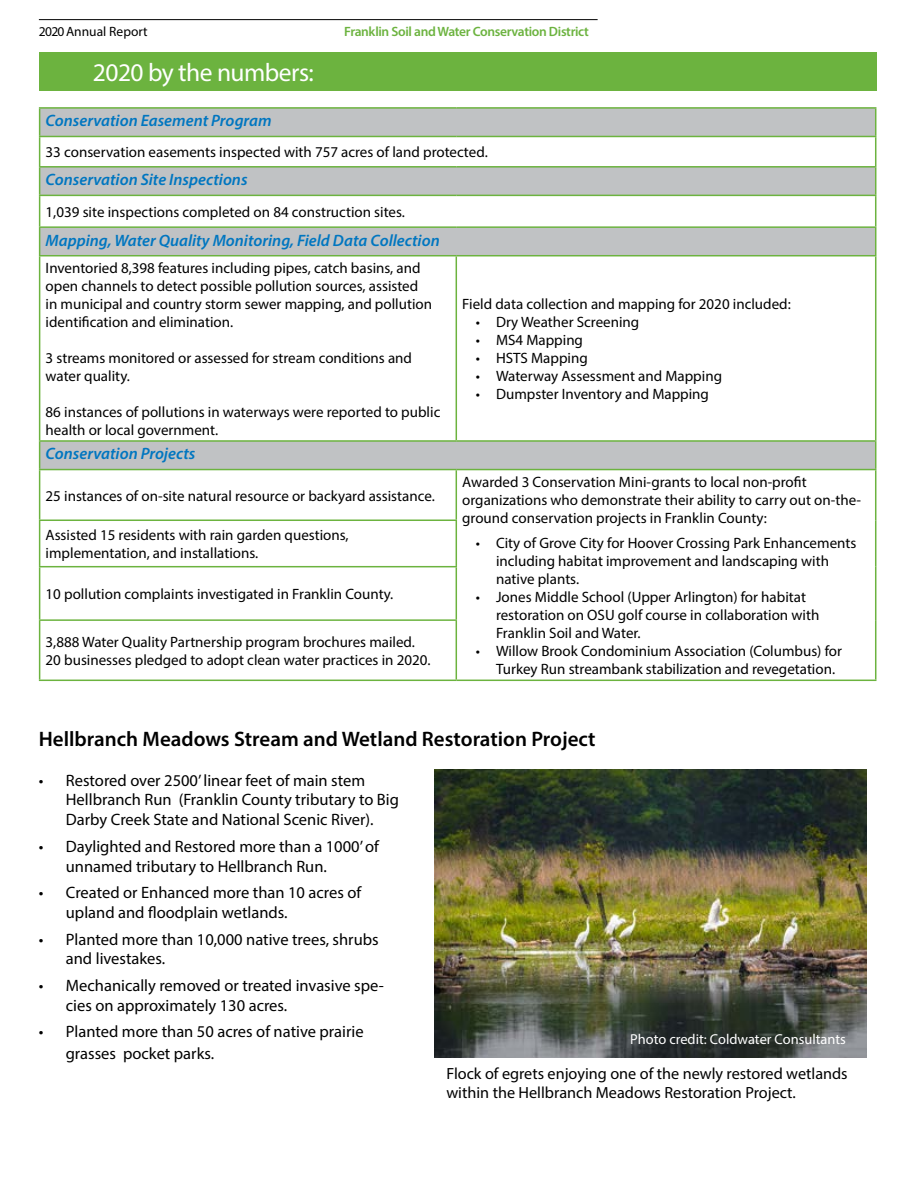
<style>
.page{position:relative;width:918px;height:1188px;background:#fff}
.page>*{position:absolute;margin:0;border:0;box-sizing:border-box;transform-origin:0 0}
.t1{font:25.5px "Myriad Pro";letter-spacing:-.02em;color:#fff}
.t2{font:600 21px "Myriad Pro";color:#000}
.t3{font:16.5px/19.8px "Myriad Pro";color:#000}
.t4{font:italic 600 16.5px "Myriad Pro";color:#0076c0}
.t5{font:16.2px/19.5px "Myriad Pro";color:#000}
.t6{font:15px/18px "Myriad Pro";color:#000}
.t7{font:14.4px "Myriad Pro";color:#fff}
.t8{font:600 13.5px "Myriad Pro";letter-spacing:-.025em;color:#6cb33f}
.t9{font:13.5px "Myriad Pro";color:#000}
</style>
<div class="page">
<div style="left:39px;top:52px;width:837px;height:39px;background:#6cb33f"></div>
<svg style="left:40px;top:109px;width:835px;height:360px"></svg>
<hr style="left:39px;top:107px;width:417px;height:2px;background:#6cb33f">
<hr style="left:456px;top:107px;width:420px;height:2px;background:#6cb33f">
<hr style="left:39px;top:136px;width:417px;height:1px;background:#6cb33f">
<hr style="left:456px;top:136px;width:420px;height:1px;background:#6cb33f">
<svg style="left:39px;top:109px;width:1px;height:86px"></svg>
<hr style="left:39px;top:166px;width:417px;height:2px;background:#6cb33f">
<hr style="left:456px;top:166px;width:420px;height:2px;background:#6cb33f">
<svg style="left:875px;top:109px;width:1px;height:86px"></svg>
<hr style="left:39px;top:196px;width:1px;height:30px;background:#6cb33f">
<hr style="left:39px;top:195px;width:417px;height:1px;background:#6cb33f">
<hr style="left:456px;top:195px;width:420px;height:1px;background:#6cb33f">
<hr style="left:875px;top:196px;width:1px;height:30px;background:#6cb33f">
<hr style="left:39px;top:226px;width:417px;height:2px;background:#6cb33f">
<hr style="left:456px;top:226px;width:420px;height:2px;background:#6cb33f">
<svg style="left:39px;top:228px;width:1px;height:27px"></svg>
<svg style="left:875px;top:228px;width:1px;height:27px"></svg>
<hr style="left:39px;top:256px;width:1px;height:184px;background:#6cb33f">
<hr style="left:39px;top:255px;width:417px;height:1px;background:#6cb33f">
<hr style="left:456px;top:255px;width:420px;height:1px;background:#6cb33f">
<hr style="left:456px;top:256px;width:1px;height:184px;background:#6cb33f">
<hr style="left:875px;top:256px;width:1px;height:184px;background:#6cb33f">
<svg style="left:39px;top:442px;width:1px;height:27px"></svg>
<hr style="left:39px;top:440px;width:417px;height:2px;background:#6cb33f">
<hr style="left:456px;top:440px;width:420px;height:2px;background:#6cb33f">
<svg style="left:875px;top:442px;width:1px;height:27px"></svg>
<hr style="left:39px;top:470px;width:1px;height:50px;background:#6cb33f">
<hr style="left:39px;top:521px;width:1px;height:45px;background:#6cb33f">
<hr style="left:39px;top:567px;width:1px;height:52px;background:#6cb33f">
<hr style="left:39px;top:621px;width:1px;height:59px;background:#6cb33f">
<hr style="left:456px;top:470px;width:1px;height:50px;background:#6cb33f">
<hr style="left:875px;top:470px;width:1px;height:50px;background:#6cb33f">
<hr style="left:456px;top:521px;width:1px;height:45px;background:#6cb33f">
<hr style="left:875px;top:520px;width:1px;height:47px;background:#6cb33f">
<hr style="left:456px;top:567px;width:1px;height:52px;background:#6cb33f">
<hr style="left:875px;top:567px;width:1px;height:53px;background:#6cb33f">
<hr style="left:456px;top:621px;width:1px;height:59px;background:#6cb33f">
<hr style="left:875px;top:620px;width:1px;height:60px;background:#6cb33f">
<hr style="left:39px;top:469px;width:417px;height:1px;background:#6cb33f">
<hr style="left:456px;top:469px;width:420px;height:1px;background:#6cb33f">
<hr style="left:39px;top:520px;width:418px;height:1px;background:#6cb33f">
<hr style="left:39px;top:566px;width:418px;height:1px;background:#6cb33f">
<hr style="left:39px;top:619px;width:418px;height:2px;background:#6cb33f">
<hr style="left:39px;top:680px;width:417px;height:1px;background:#6cb33f">
<hr style="left:456px;top:680px;width:420px;height:1px;background:#6cb33f">
<img style="left:434px;top:770px;width:432px;height:288px">
<hr style="left:39px;top:19px;width:559px;height:1px;background:#000">
<p class="t9" style="left:39px;top:23px;width:110px">2020 Annual Report</p>
<p class="t8" style="left:344px;top:23px;width:246px">Franklin Soil and Water Conservation District</p>
<h1 class="t1" style="left:93px;top:57px;width:223px">2020 by the numbers:</h1>
<p class="t4" style="left:46px;top:110px;width:228px">Conservation Easement Program</p>
<p class="t6" style="left:46px;top:143px;width:444px">33 conservation easements inspected with 757 acres of land protected.</p>
<p class="t4" style="left:46px;top:169px;width:203px">Conservation Site Inspections</p>
<p class="t6" style="left:46px;top:203px;width:361px">1,039 site inspections completed on 84 construction sites.</p>
<p class="t4" style="left:46px;top:230px;width:396px">Mapping, Water Quality Monitoring, Field Data Collection</p>
<p class="t6" style="left:46px;top:259px;width:388px">Inventoried 8,398 features including pipes, catch basins, and open channels to detect possible pollution sources, assisted in municipal and country storm sewer mapping, and pollution identification and elimination.</p>
<p class="t6" style="left:46px;top:349px;width:368px">3 streams monitored or assessed for stream conditions and water quality.</p>
<p class="t6" style="left:46px;top:403px;width:396px">86 instances of pollutions in waterways were reported to public health or local government.</p>
<p class="t6" style="left:462px;top:295px;width:330px">Field data collection and mapping for 2020 included:</p>
<p class="t6" style="left:476px;top:313px;width:165px">• Dry Weather Screening</p>
<p class="t6" style="left:476px;top:331px;width:109px">• MS4 Mapping</p>
<p class="t6" style="left:476px;top:349px;width:114px">• HSTS Mapping</p>
<p class="t6" style="left:476px;top:367px;width:248px">• Waterway Assessment and Mapping</p>
<p class="t6" style="left:476px;top:385px;width:235px">• Dumpster Inventory and Mapping</p>
<p class="t4" style="left:46px;top:443px;width:151px">Conservation Projects</p>
<p class="t6" style="left:46px;top:486px;width:391px">25 instances of on-site natural resource or backyard assistance.</p>
<p class="t6" style="left:46px;top:526px;width:305px">Assisted 15 residents with rain garden questions, implementation, and installations.</p>
<p class="t6" style="left:46px;top:585px;width:349px">10 pollution complaints investigated in Franklin County.</p>
<p class="t6" style="left:46px;top:633px;width:386px">3,888 Water Quality Partnership program brochures mailed.<br>20 businesses pledged to adopt clean water practices in 2020.</p>
<p class="t6" style="left:462px;top:473px;width:400px">Awarded 3 Conservation Mini-grants to local non-profit organizations who demonstrate their ability to carry out on-the&shy;ground conservation projects in Franklin County:</p>
<p class="t6" style="left:496px;top:534px;width:362px;text-indent:-20px">• City of Grove City for Hoover Crossing Park Enhancements including habitat improvement and landscaping with native plants.</p>
<p class="t6" style="left:496px;top:588px;width:325px;text-indent:-20px">• Jones Middle School (Upper Arlington) for habitat restoration on OSU golf course in collaboration with<br>Franklin Soil and Water.</p>
<p class="t6" style="left:496px;top:642px;width:348px;text-indent:-20px">• Willow Brook Condominium Association (Columbus) for<br>Turkey Run streambank stabilization and revegetation.</p>
<h2 class="t2" style="left:39px;top:725px;width:558px">Hellbranch Meadows Stream and Wetland Restoration Project</h2>
<p class="t3" style="left:66px;top:770px;width:335px;text-indent:-27px">• Restored over 2500’ linear feet of main stem<br>Hellbranch Run (Franklin County tributary to Big<br>Darby Creek State and National Scenic River).</p>
<p class="t3" style="left:66px;top:836px;width:315px;text-indent:-27px">• Daylighted and Restored more than a 1000’ of unnamed tributary to Hellbranch Run.</p>
<p class="t3" style="left:66px;top:882px;width:297px;text-indent:-27px">• Created or Enhanced more than 10 acres of upland and floodplain wetlands.</p>
<p class="t3" style="left:66px;top:929px;width:314px;text-indent:-27px">• Planted more than 10,000 native trees, shrubs and livestakes.</p>
<p class="t3" style="left:66px;top:975px;width:320px;text-indent:-27px">• Mechanically removed or treated invasive spe&shy;cies on approximately 130 acres.</p>
<p class="t3" style="left:66px;top:1021px;width:299px;line-height:21.6px;text-indent:-27px">• Planted more than 50 acres of native prairie grasses pocket parks.</p>
<p class="t7" style="left:630px;top:1030px;width:217px">Photo credit: Coldwater Consultants</p>
<p class="t5" style="left:446px;top:1063px;width:403px">Flock of egrets enjoying one of the newly restored wetlands within the Hellbranch Meadows Restoration Project.</p>
</div>
